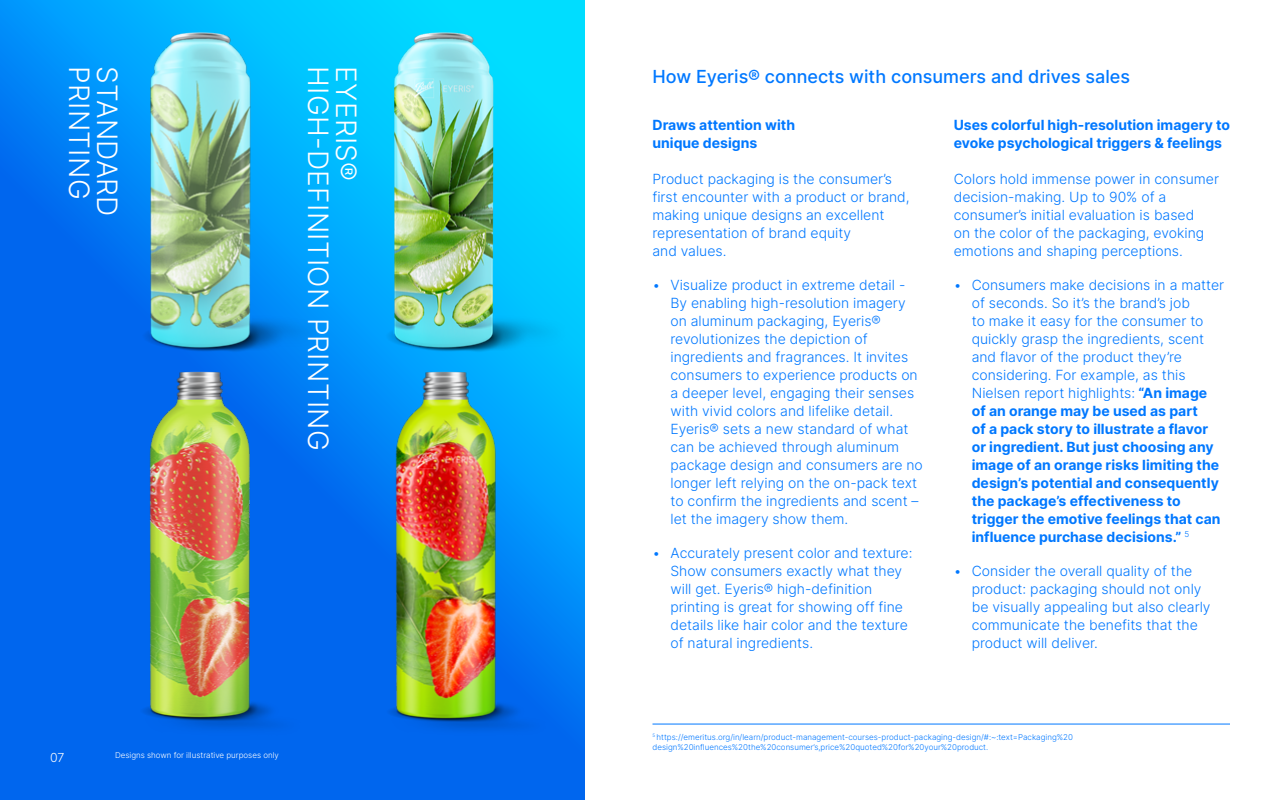
<style>
.page{position:relative;width:1280px;height:800px;background:#fff}
.page>*{position:absolute;margin:0;border:0;box-sizing:border-box;transform-origin:0 0}
.t1{font:300 28.1px/28.1px "Inter";letter-spacing:.01em;color:#fff}
.t2{font:500 18px "Inter";color:#0078ff}
.t3{font:300 14px/18px "Inter";color:#0078ff}
.t4{font:700 14px/18px "Inter";color:#0078ff}
.t5{font:300 12.4px "Inter";color:#fff}
.t6{font:300 8px/10px "Inter";color:#0078ff}
.t7{font:300 8px "Inter";color:#fff}
.s1{font-weight:300}
</style>
<div class="page">
<hr style="left:652px;top:724px;width:578px;height:1px;background:#0078ff">
<svg style="left:0;top:0;width:585px;height:800px;background:#006df0"></svg>
<img style="left:315px;top:0;width:264px;height:361px">
<img style="left:315px;top:361px;width:267px;height:389px">
<img style="left:86px;top:0;width:229px;height:361px">
<img style="left:86px;top:361px;width:229px;height:389px">
<h1 class="t1" style="left:94px;top:66px;width:135px;rotate:90deg">PRINTING</h1>
<h1 class="t1" style="left:122px;top:66px;width:152px;rotate:90deg">STANDARD</h1>
<h1 class="t1" style="left:361px;top:66px;width:386px;rotate:90deg">EYERIS®<br>HIGH-DEFINITION PRINTING</h1>
<p class="t5" style="left:50px;top:749px;width:16px">07</p>
<p class="t7" style="left:115px;top:749px;width:165px">Designs shown for illustrative purposes only</p>
<p class="t2" style="left:652px;top:64px;width:479px">How Eyeris® connects with consumers and drives sales</p>
<p class="t4" style="left:652px;top:115px;width:144px">Draws attention with unique designs</p>
<p class="t3" style="left:652px;top:169px;width:259px">Product packaging is the consumer’s first encounter with a product or brand, making unique designs an excellent representation of brand equity<br>and values.</p>
<p class="t3" style="left:671px;top:275px;width:254px;text-indent:-18px">• Visualize product in extreme detail - By enabling high-resolution imagery on aluminum packaging, Eyeris® revolutionizes the depiction of ingredients and fragrances. It invites consumers to experience products on a deeper level, engaging their senses with vivid colors and lifelike detail.<br>Eyeris® sets a new standard of what can be achieved through aluminum package design and consumers are no longer left relying on the on-pack text to confirm the ingredients and scent – let the imagery show them.</p>
<p class="t3" style="left:671px;top:543px;width:244px;text-indent:-18px">• Accurately present color and texture:<br>Show consumers exactly what they will get. Eyeris® high-definition printing is great for showing off fine details like hair color and the texture of natural ingredients.</p>
<p class="t4" style="left:954px;top:115px;width:278px">Uses colorful high-resolution imagery to evoke psychological triggers &amp; feelings</p>
<p class="t3" style="left:954px;top:169px;width:267px">Colors hold immense power in consumer decision-making. Up to 90% of a consumer’s initial evaluation is based<br>on the color of the packaging, evoking emotions and shaping perceptions.</p>
<p class="t4" style="left:972px;top:275px;width:254px;text-indent:-18px"><span class="s1">• Consumers make decisions in a matter of seconds. So it’s the brand’s job<br>to make it easy for the consumer to quickly grasp the ingredients, scent and flavor of the product they’re considering. For example, as this Nielsen report highlights:</span> “An image of an orange may be used as part<br>of a pack story to illustrate a flavor or ingredient. But just choosing any image of an orange risks limiting the design’s potential and consequently the package’s effectiveness to trigger the emotive feelings that can influence purchase decisions.” <sup>5</sup></p>
<p class="t3" style="left:972px;top:561px;width:240px;text-indent:-18px">• Consider the overall quality of the product: packaging should not only be visually appealing but also clearly communicate the benefits that the product will deliver.</p>
<p class="t6" style="left:652px;top:732px;width:422px"><sup>5</sup> https://emeritus.org/in/learn/product-management-courses-product-packaging-design/#:~:text=Packaging%20 design%20influences%20the%20consumer’s,price%20quoted%20for%20your%20product.</p>
</div>
